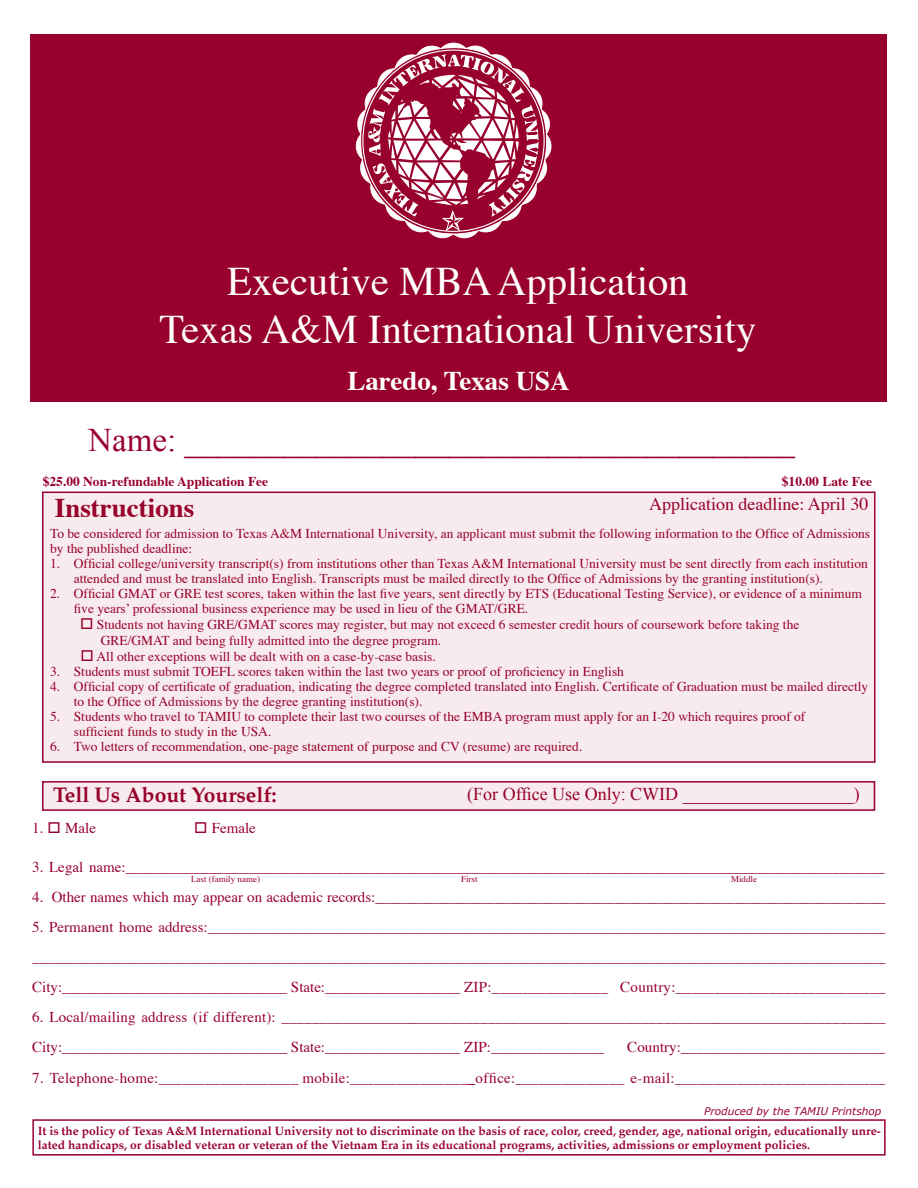
<style>
.page{position:relative;width:918px;height:1188px;background:#fff}
.page>*{position:absolute;margin:0;border:0;box-sizing:border-box;transform-origin:0 0}
.t1{font:40.5px/48.6px "Times";color:#fff;text-align:center}
.t2{font:33px "Times New Roman";color:#98002e}
.t3{font:700 27px "Times";color:#fff}
.t4{font:700 27px "Times";color:#98002e}
.t5{font:700 21px "Palatino";color:#98002e}
.t6{font:18px "Times New Roman";color:#98002e}
.t7{font:18px "Times";color:#98002e}
.t8{font:15px/30px "Times";color:#98002e;text-align:justify}
.t9{font:15px "Times";letter-spacing:.02em;color:#98002e}
.t10{font:13.5px/15px "Times";color:#98002e}
.t11{font:700 13.5px "Times";color:#98002e}
.t12{font:700 12px/14.2px "Palatino";color:#98002e}
.t13{font:italic 10.5px "Verdana";color:#98002e}
.t14{font:9px "Times";color:#98002e}
</style>
<div class="page">
<div style="left:30px;top:34px;width:857px;height:367px;background:#98002e"></div>
<svg style="left:356px;top:43px;width:195px;height:195px"></svg>
<div style="left:43px;top:492px;width:832px;height:270px;background:#f7ebee"></div>
<div style="left:42px;top:492px;width:834px;height:271px;border:2px solid #98002e"></div>
<div style="left:43px;top:782px;width:832px;height:28px;background:#f7ebee"></div>
<div style="left:42px;top:781px;width:833px;height:30px;border:2px solid #98002e"></div>
<div style="left:32px;top:1119px;width:854px;height:37px;border:2px solid #98002e"></div>
<div style="left:523px;top:218px;width:31px;height:29px;background:#98002e"></div>
<h1 class="t1" style="left:160px;top:253px;width:598px">Executive MBA Application<br>Texas A&amp;M International University</h1>
<h3 class="t3" style="left:347px;top:355px;width:224px">Laredo, Texas USA</h3>
<h2 class="t2" style="left:88px;top:421px;width:708px">Name: _____________________________________</h2>
<p class="t11" style="left:43px;top:468px;width:227px">$25.00 Non-refundable Application Fee</p>
<p class="t11" style="left:782px;top:468px;width:92px">$10.00 Late Fee</p>
<h3 class="t4" style="left:55px;top:482px;width:141px">Instructions</h3>
<h3 class="t7" style="left:649px;top:487px;width:221px">Application deadline: April 30</h3>
<p class="t10" style="left:50px;top:525px;width:822px">To be considered for admission to Texas A&amp;M International University, an applicant must submit the following information to the Office of Admissions by the published deadline:</p>
<p class="t10" style="left:74px;top:555px;width:796px;text-indent:-24px">1. Official college/university transcript(s) from institutions other than Texas A&amp;M International University must be sent directly from each institution attended and must be translated into English. Transcripts must be mailed directly to the Office of Admissions by the granting institution(s).</p>
<p class="t10" style="left:74px;top:585px;width:790px;text-indent:-24px">2. Official GMAT or GRE test scores, taken within the last five years, sent directly by ETS (Educational Testing Service), or evidence of a minimum five years’ professional business experience may be used in lieu of the GMAT/GRE.</p>
<p class="t10" style="left:101px;top:615px;width:700px;line-height:16.2px;text-indent:-21px">□ Students not having GRE/GMAT scores may register, but may not exceed 6 semester credit hours of coursework before taking the<br>GRE/GMAT and being fully admitted into the degree program.</p>
<p class="t10" style="left:81px;top:648px;width:357px">□ All other exceptions will be dealt with on a case-by-case basis.</p>
<p class="t10" style="left:50px;top:663px;width:575px">3. Students must submit TOEFL scores taken within the last two years or proof of proficiency in English</p>
<p class="t10" style="left:74px;top:678px;width:796px;text-indent:-24px">4. Official copy of certificate of graduation, indicating the degree completed translated into English. Certificate of Graduation must be mailed directly to the Office of Admissions by the degree granting institution(s).</p>
<p class="t10" style="left:74px;top:708px;width:733px;text-indent:-24px">5. Students who travel to TAMIU to complete their last two courses of the EMBA program must apply for an I-20 which requires proof of sufficient funds to study in the USA.</p>
<p class="t10" style="left:50px;top:738px;width:534px">6. Two letters of recommendation, one-page statement of purpose and CV (resume) are required.</p>
<h3 class="t5" style="left:53px;top:782px;width:225px">Tell Us About Yourself:</h3>
<h3 class="t6" style="left:467px;top:784px;width:394px">(For Office Use Only: CWID ___________________)</h3>
<p class="t8" style="left:32px;top:811px;width:65px">1. □ Male</p>
<p class="t8" style="left:194px;top:811px;width:63px">□ Female</p>
<p class="t8" style="left:32px;top:850px;width:854px">3. Legal name:_____________________________________________________________________________________________________</p>
<p class="t8" style="left:32px;top:880px;width:855px">4. Other names which may appear on academic records:____________________________________________________________________</p>
<p class="t8" style="left:32px;top:910px;width:855px">5. Permanent home address:__________________________________________________________________________________________ __________________________________________________________________________________________________________________ City:______________________________ State:__________________ ZIP:_______________ Country:___________________________</p>
<p class="t8" style="left:32px;top:1000px;width:855px">6. Local/mailing address (if different): _______________________________________________________________________________<br>City:______________________________ State:__________________ ZIP:_______________</p>
<p class="t14" style="left:191px;top:871px;width:70px">Last (family name)</p>
<p class="t14" style="left:461px;top:871px;width:18px">First</p>
<p class="t14" style="left:731px;top:871px;width:28px">Middle</p>
<p class="t8" style="left:627px;top:1030px;width:259px">Country:___________________________</p>
<p class="t9" style="left:32px;top:1064px;width:854px">7. Telephone-home:__________________ mobile:________________office:______________ e-mail:___________________________</p>
<p class="t13" style="left:704px;top:1105px;width:179px">Produced by the TAMIU Printshop</p>
<p class="t12" style="left:38px;top:1125px;width:844px">It is the policy of Texas A&amp;M International University not to discriminate on the basis of race, color, creed, gender, age, national origin, educationally unre&shy;lated handicaps, or disabled veteran or veteran of the Vietnam Era in its educational programs, activities, admissions or employment policies.</p>
</div>
